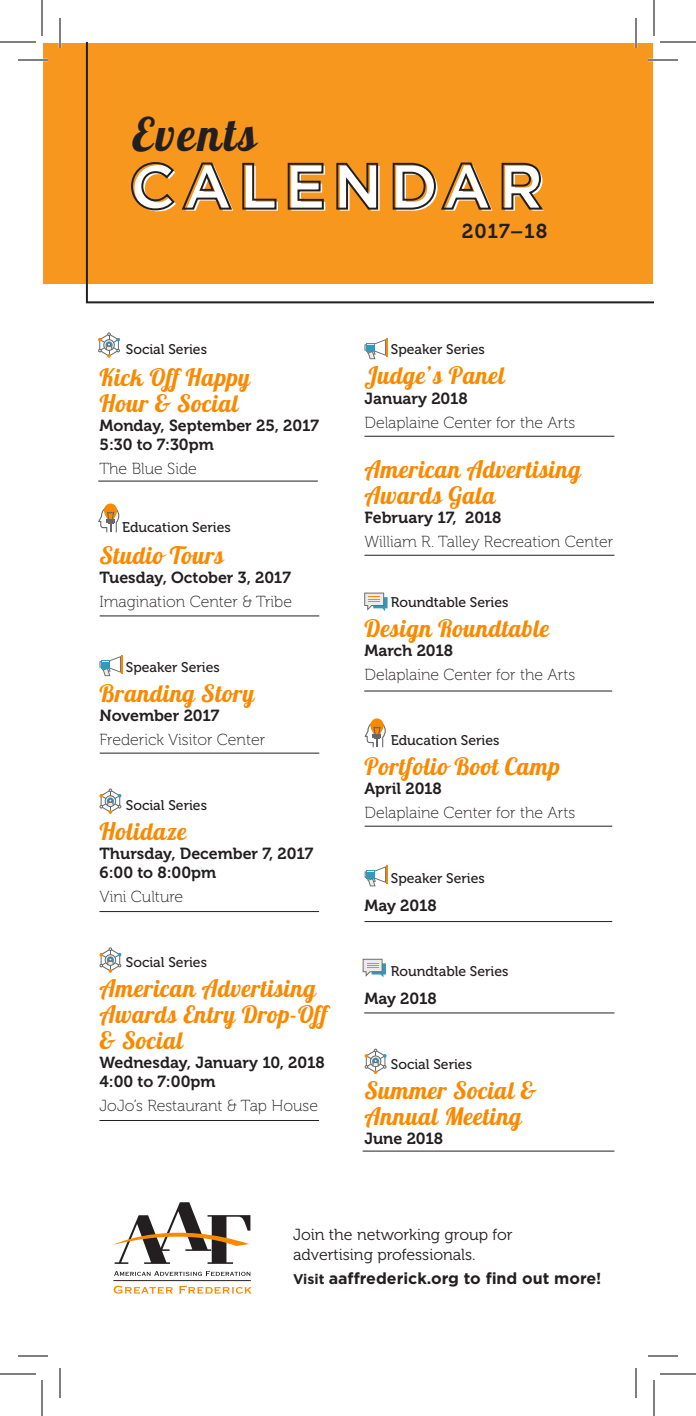
<style>
.page{position:relative;width:696px;height:1416px;background:#fff}
.page>*{position:absolute;margin:0;border:0;box-sizing:border-box;transform-origin:0 0}
.t1{font:700 64px "Gotham Pro";letter-spacing:.09em;color:#fff}
.t2{font:46px "Lobster 1.4";letter-spacing:.06em;color:#231f20}
.Event_Title{font:24px/26px "Lobster 1.4";letter-spacing:.02em;color:#fa8900}
.t3{font:20px "Museo 700";letter-spacing:.05em;color:#231f20}
.Event_Date_Time{font:16px "Museo 700";color:#231f20}
.Event_Location{font:16px "Museo 100";color:#231f20}
.t4{font:16px/20px "Museo 300";color:#231f20}
.t5{font:700 16px "Gotham Pro";color:#231f20}
.Event_Date_Time-2{font:16px "Museo 100";color:#231f20}
.Event_Title-2{font:16px "Museo 700";color:#231f20}
.Series_Title{font:14px "Museo 500";color:#231f20}
.s1{font-size:14px}
</style>
<div class="page">
<div style="left:43px;top:43px;width:610px;height:241px;background:#f7971d"></div>
<svg style="left:114px;top:1271px;width:137px;height:5px"></svg>
<hr style="left:113px;top:1280px;width:138px;height:1px;background:#231f20">
<svg style="left:114px;top:1202px;width:136px;height:62px"></svg>
<svg style="left:114px;top:1286px;width:59px;height:8px"></svg>
<svg style="left:179px;top:1285px;width:73px;height:9px"></svg>
<svg style="left:86px;top:42px;width:568px;height:261px"></svg>
<svg style="left:98px;top:504px;width:21px;height:28px"></svg>
<svg style="left:365px;top:718px;width:21px;height:29px"></svg>
<svg style="left:98px;top:332px;width:22px;height:26px"></svg>
<svg style="left:99px;top:788px;width:22px;height:26px"></svg>
<svg style="left:99px;top:947px;width:22px;height:26px"></svg>
<svg style="left:365px;top:1049px;width:22px;height:25px"></svg>
<svg style="left:99px;top:655px;width:24px;height:21px"></svg>
<svg style="left:364px;top:338px;width:24px;height:21px"></svg>
<svg style="left:365px;top:866px;width:23px;height:20px"></svg>
<svg style="left:363px;top:959px;width:23px;height:18px"></svg>
<svg style="left:364px;top:593px;width:24px;height:18px"></svg>
<hr style="left:98px;top:481px;width:220px;height:1px;background:#231f20">
<hr style="left:364px;top:436px;width:250px;height:1px;background:#231f20">
<hr style="left:364px;top:555px;width:250px;height:1px;background:#231f20">
<hr style="left:364px;top:691px;width:248px;height:1px;background:#231f20">
<hr style="left:365px;top:826px;width:247px;height:1px;background:#231f20">
<hr style="left:364px;top:921px;width:248px;height:1px;background:#231f20">
<hr style="left:364px;top:1013px;width:250px;height:1px;background:#231f20">
<hr style="left:363px;top:1151px;width:251px;height:1px;background:#231f20">
<hr style="left:100px;top:616px;width:219px;height:1px;background:#231f20">
<hr style="left:100px;top:753px;width:219px;height:1px;background:#231f20">
<hr style="left:99px;top:911px;width:220px;height:1px;background:#231f20">
<hr style="left:99px;top:1120px;width:220px;height:1px;background:#231f20">
<hr style="left:18px;top:59px;width:30px;height:2px;background:#fff">
<hr style="left:648px;top:59px;width:30px;height:2px;background:#fff">
<hr style="left:59px;top:18px;width:2px;height:30px;background:#fff">
<hr style="left:635px;top:18px;width:2px;height:30px;background:#fff">
<hr style="left:18px;top:60px;width:30px;height:1px;background:#000">
<hr style="left:648px;top:60px;width:30px;height:1px;background:#000">
<hr style="left:18px;top:1356px;width:30px;height:1px;background:#000">
<hr style="left:648px;top:1356px;width:30px;height:1px;background:#000">
<hr style="left:60px;top:18px;width:1px;height:30px;background:#000">
<hr style="left:60px;top:1368px;width:1px;height:30px;background:#000">
<hr style="left:636px;top:18px;width:1px;height:30px;background:#000">
<hr style="left:636px;top:1368px;width:1px;height:30px;background:#000">
<hr style="left:0;top:42px;width:36px;height:1px;background:#000">
<hr style="left:660px;top:42px;width:36px;height:1px;background:#000">
<hr style="left:0;top:1374px;width:36px;height:1px;background:#000">
<hr style="left:660px;top:1374px;width:36px;height:1px;background:#000">
<hr style="left:42px;top:0;width:1px;height:36px;background:#000">
<hr style="left:42px;top:1380px;width:1px;height:36px;background:#000">
<hr style="left:654px;top:0;width:1px;height:36px;background:#000">
<hr style="left:654px;top:1380px;width:1px;height:36px;background:#000">
<p class="t2" style="left:132px;top:105px;width:126px">Events</p>
<p class="t1" style="left:131px;top:151px;width:416px">CALENDAR</p>
<p class="t3" style="left:462px;top:220px;width:87px">2017–18</p>
<p class="Series_Title" style="left:126px;top:341px;width:83px">Social Series</p>
<p class="Event_Title" style="left:99px;top:364px;width:152px">Kick Off Happy<br>Hour &amp; Social</p>
<p class="Event_Date_Time" style="left:99px;top:417px;width:221px">Monday, September 25, 2017</p>
<p class="Event_Date_Time" style="left:99px;top:436px;width:116px">5:30 to 7:30pm</p>
<p class="Event_Location" style="left:99px;top:460px;width:99px">The Blue Side</p>
<p class="Series_Title" style="left:122px;top:519px;width:110px">Education Series</p>
<p class="Event_Title" style="left:99px;top:542px;width:126px">Studio Tours</p>
<p class="Event_Date_Time" style="left:99px;top:569px;width:193px">Tuesday, October 3, 2017</p>
<p class="Event_Location" style="left:99px;top:593px;width:194px">Imagination Center &amp; Tribe</p>
<p class="Series_Title" style="left:126px;top:659px;width:96px">Speaker Series</p>
<p class="Event_Title" style="left:99px;top:680px;width:157px">Branding Story</p>
<p class="Event_Date_Time" style="left:99px;top:707px;width:121px">November 2017</p>
<p class="Event_Location" style="left:99px;top:731px;width:167px">Frederick Visitor Center</p>
<p class="Series_Title" style="left:126px;top:797px;width:83px">Social Series</p>
<p class="Event_Title" style="left:99px;top:818px;width:89px">Holidaze</p>
<p class="Event_Date_Time" style="left:99px;top:845px;width:215px">Thursday, December 7, 2017</p>
<p class="Event_Date_Time" style="left:99px;top:864px;width:118px">6:00 to 8:00pm</p>
<p class="Event_Location" style="left:99px;top:888px;width:85px">Vini Culture</p>
<p class="Series_Title" style="left:126px;top:955px;width:83px">Social Series</p>
<p class="Event_Title" style="left:99px;top:975px;width:230px">American Advertising<br>Awards Entry Drop-Off &amp; Social</p>
<p class="Event_Date_Time" style="left:99px;top:1054px;width:227px">Wednesday, January 10, 2018</p>
<p class="Event_Date_Time" style="left:99px;top:1073px;width:118px">4:00 to 7:00pm</p>
<p class="Event_Location" style="left:99px;top:1097px;width:220px">JoJo’s Restaurant &amp; Tap House</p>
<p class="Series_Title" style="left:391px;top:341px;width:96px">Speaker Series</p>
<p class="Event_Title" style="left:364px;top:362px;width:142px">Judge’s Panel</p>
<p class="Event_Title-2" style="left:364px;top:389px;width:105px">January 2018</p>
<p class="Event_Location" style="left:364px;top:414px;width:212px">Delaplaine Center for the Arts</p>
<p class="Event_Title" style="left:364px;top:456px;width:218px">American Advertising<br>Awards Gala</p>
<p class="Event_Date_Time" style="left:364px;top:509px;width:139px">February 17, 2018</p>
<p class="Event_Date_Time-2" style="left:364px;top:533px;width:250px">William R. Talley Recreation Center</p>
<p class="Series_Title" style="left:391px;top:595px;width:119px">Roundtable Series</p>
<p class="Event_Title" style="left:364px;top:615px;width:186px">Design Roundtable</p>
<p class="Event_Date_Time" style="left:364px;top:642px;width:90px">March 2018</p>
<p class="Event_Location" style="left:364px;top:666px;width:212px">Delaplaine Center for the Arts</p>
<p class="Series_Title" style="left:391px;top:733px;width:110px">Education Series</p>
<p class="Event_Title" style="left:364px;top:753px;width:197px">Portfolio Boot Camp</p>
<p class="Event_Date_Time" style="left:364px;top:780px;width:79px">April 2018</p>
<p class="Event_Location" style="left:364px;top:804px;width:212px">Delaplaine Center for the Arts</p>
<p class="Series_Title" style="left:391px;top:871px;width:96px">Speaker Series</p>
<p class="Event_Date_Time" style="left:364px;top:897px;width:74px">May 2018</p>
<p class="Series_Title" style="left:391px;top:963px;width:119px">Roundtable Series</p>
<p class="Event_Date_Time" style="left:364px;top:989px;width:74px">May 2018</p>
<p class="Series_Title" style="left:391px;top:1056px;width:83px">Social Series</p>
<p class="Event_Title" style="left:364px;top:1077px;width:174px">Summer Social &amp;<br>Annual Meeting</p>
<p class="Event_Date_Time" style="left:364px;top:1129px;width:80px">June 2018</p>
<p class="t4" style="left:293px;top:1225px;width:221px">Join the networking group for advertising professionals.</p>
<p class="t5" style="left:293px;top:1269px;width:310px"><span class="s1">Visit</span> aaffrederick.org to find out more!</p>
</div>
